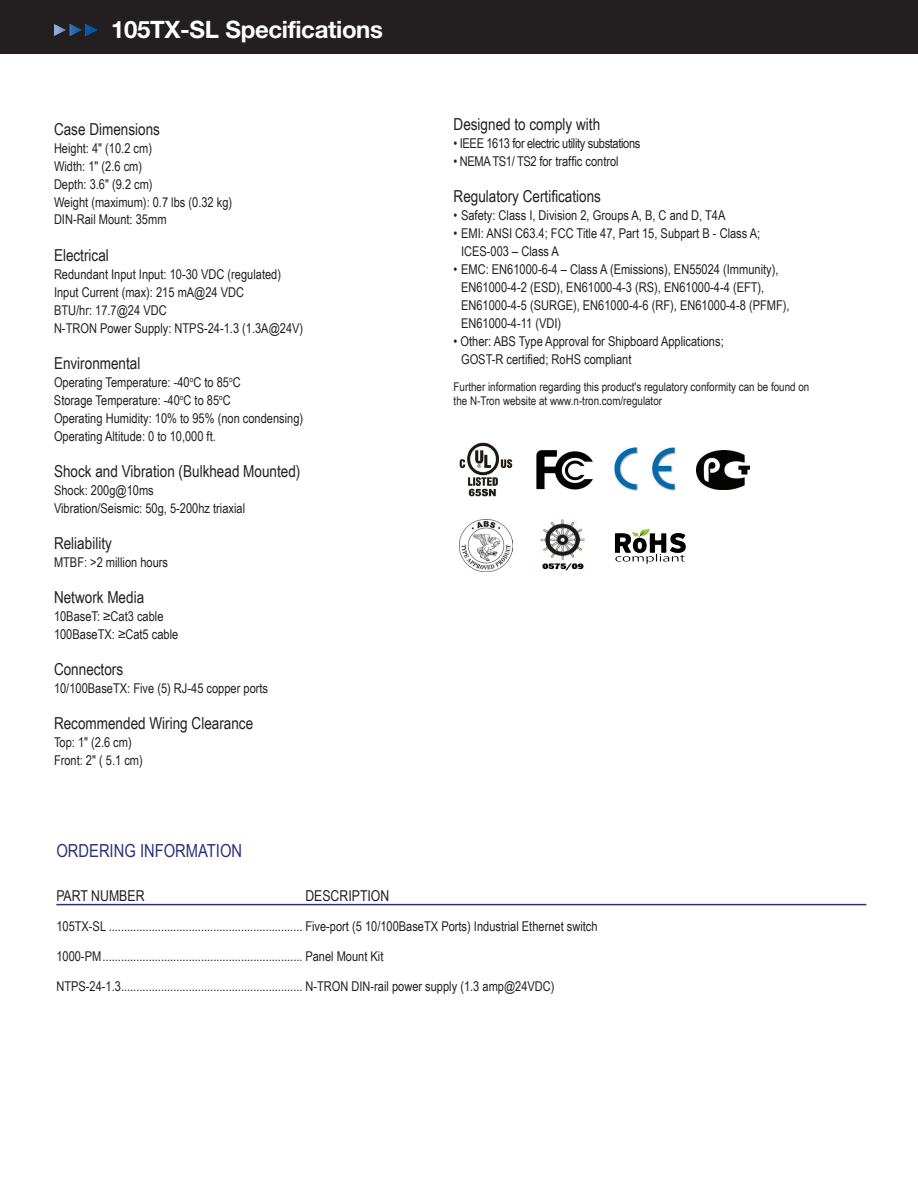
<style>
.page{position:relative;width:918px;height:1188px;background:#fff}
.page>*{position:absolute;margin:0;border:0;box-sizing:border-box;transform-origin:0 0}
.t1{font:36px "Arial Narrow";color:#231f20}
.Page_1_-_Header_Blac{font:700 24px "Helvetica Neue LT Std";letter-spacing:-.015em;color:#fff}
.t2{font:18px "Arial Narrow";color:#2e2f7a}
.t3{font:16.5px "Arial Narrow";color:#231f20}
.t4{font:15px "Arial Narrow";color:#231f20}
.t5{font:13.5px/18px "Arial Narrow";color:#231f20}
.t6{font:13.5px "Arial Narrow";letter-spacing:-.025em;color:#231f20}
.t7{font:12px/13.5px "Arial Narrow";color:#231f20}
</style>
<div class="page">
<div style="left:0;top:0;width:918px;height:54px;background:#231f20"></div>
<svg style="left:54px;top:24px;width:43px;height:12px"></svg>
<img style="left:614px;top:447px;width:62px;height:44px">
<img style="left:459px;top:443px;width:54px;height:54px">
<img style="left:697px;top:450px;width:53px;height:39px">
<img style="left:536px;top:450px;width:57px;height:40px">
<img style="left:614px;top:528px;width:72px;height:36px">
<img style="left:541px;top:520px;width:44px;height:51px">
<img style="left:460px;top:520px;width:52px;height:52px">
<hr style="left:56px;top:904px;width:810px;height:1px;background:#2e2f7a">
<p class="Page_1_-_Header_Blac" style="left:111px;top:15px;width:273px">105TX-SL Specifications</p>
<p class="t3" style="left:54px;top:117px;width:108px">Case Dimensions</p>
<p class="t5" style="left:54px;top:138px;width:180px">Height: 4" (10.2 cm)<br>Width: 1" (2.6 cm)<br>Depth: 3.6" (9.2 cm)<br>Weight (maximum): 0.7 lbs (0.32 kg)<br>DIN-Rail Mount: 35mm</p>
<p class="t3" style="left:54px;top:243px;width:56px">Electrical</p>
<p class="t5" style="left:54px;top:264px;width:251px">Redundant Input Input: 10-30 VDC (regulated)<br>Input Current (max): 215 mA@24 VDC<br>BTU/hr: 17.7@24 VDC<br>N-TRON Power Supply: NTPS-24-1.3 (1.3A@24V)</p>
<p class="t3" style="left:54px;top:351px;width:88px">Environmental</p>
<p class="t5" style="left:54px;top:372px;width:251px">Operating Temperature: -40<sup>o</sup>C to 85<sup>o</sup>C<br>Storage Temperature: -40<sup>o</sup>C to 85<sup>o</sup>C<br>Operating Humidity: 10% to 95% (non condensing)<br>Operating Altitude: 0 to 10,000 ft.</p>
<p class="t3" style="left:54px;top:459px;width:248px">Shock and Vibration (Bulkhead Mounted)</p>
<p class="t5" style="left:54px;top:480px;width:193px">Shock: 200g@10ms<br>Vibration/Seismic: 50g, 5-200hz triaxial</p>
<p class="t3" style="left:54px;top:531px;width:59px">Reliability</p>
<p class="t5" style="left:54px;top:552px;width:116px">MTBF: &gt;2 million hours</p>
<p class="t3" style="left:54px;top:585px;width:92px">Network Media</p>
<p class="t5" style="left:54px;top:606px;width:126px">10BaseT: ≥Cat3 cable<br>100BaseTX: ≥Cat5 cable</p>
<p class="t3" style="left:54px;top:657px;width:71px">Connectors</p>
<p class="t5" style="left:54px;top:678px;width:216px">10/100BaseTX: Five (5) RJ-45 copper ports</p>
<p class="t3" style="left:54px;top:711px;width:201px">Recommended Wiring Clearance</p>
<p class="t5" style="left:54px;top:732px;width:90px">Top: 1" (2.6 cm)<br>Front: 2" ( 5.1 cm)</p>
<p class="t1" style="left:53px;top:745px;width:134px">105TX-SL</p>
<p class="t3" style="left:454px;top:113px;width:148px">Designed to comply with</p>
<p class="t6" style="left:454px;top:134px;width:188px">• IEEE 1613 for electric utility substations</p>
<p class="t5" style="left:454px;top:152px;width:167px">• NEMATS1/ TS2 for traffic control</p>
<p class="t3" style="left:454px;top:185px;width:149px">Regulatory Certifications</p>
<p class="t5" style="left:454px;top:206px;width:273px">• Safety: Class I, Division 2, Groups A, B, C and D, T4A</p>
<p class="t5" style="left:461px;top:224px;width:301px;text-indent:-8px">• EMI: ANSI C63.4; FCC Title 47, Part 15, Subpart B - Class A;<br>ICES-003 – Class A</p>
<p class="t5" style="left:461px;top:260px;width:330px;text-indent:-8px">• EMC: EN61000-6-4 – Class A (Emissions), EN55024 (Immunity), EN61000-4-2 (ESD), EN61000-4-3 (RS), EN61000-4-4 (EFT), EN61000-4-5 (SURGE), EN61000-4-6 (RF), EN61000-4-8 (PFMF), EN61000-4-11 (VDI)</p>
<p class="t5" style="left:461px;top:332px;width:264px;text-indent:-7px">• Other: ABS Type Approval for Shipboard Applications;<br>GOST-R certified; RoHS compliant</p>
<p class="t7" style="left:454px;top:380px;width:357px">Further information regarding this product's regulatory conformity can be found on the N-Tron website at www.n-tron.com/regulator</p>
<p class="t2" style="left:56px;top:838px;width:187px">ORDERING INFORMATION</p>
<p class="t4" style="left:56px;top:884px;width:90px">PART NUMBER</p>
<p class="t4" style="left:305px;top:884px;width:86px">DESCRIPTION</p>
<p class="t5" style="left:56px;top:916px;width:543px">105TX-SL ............................................................... Five-port (5 10/100BaseTX Ports) Industrial Ethernet switch</p>
<p class="t5" style="left:56px;top:946px;width:329px">1000-PM................................................................. Panel Mount Kit</p>
<p class="t5" style="left:56px;top:976px;width:500px">NTPS-24-1.3........................................................... N-TRON DIN-rail power supply (1.3 amp@24VDC)</p>
</div>
